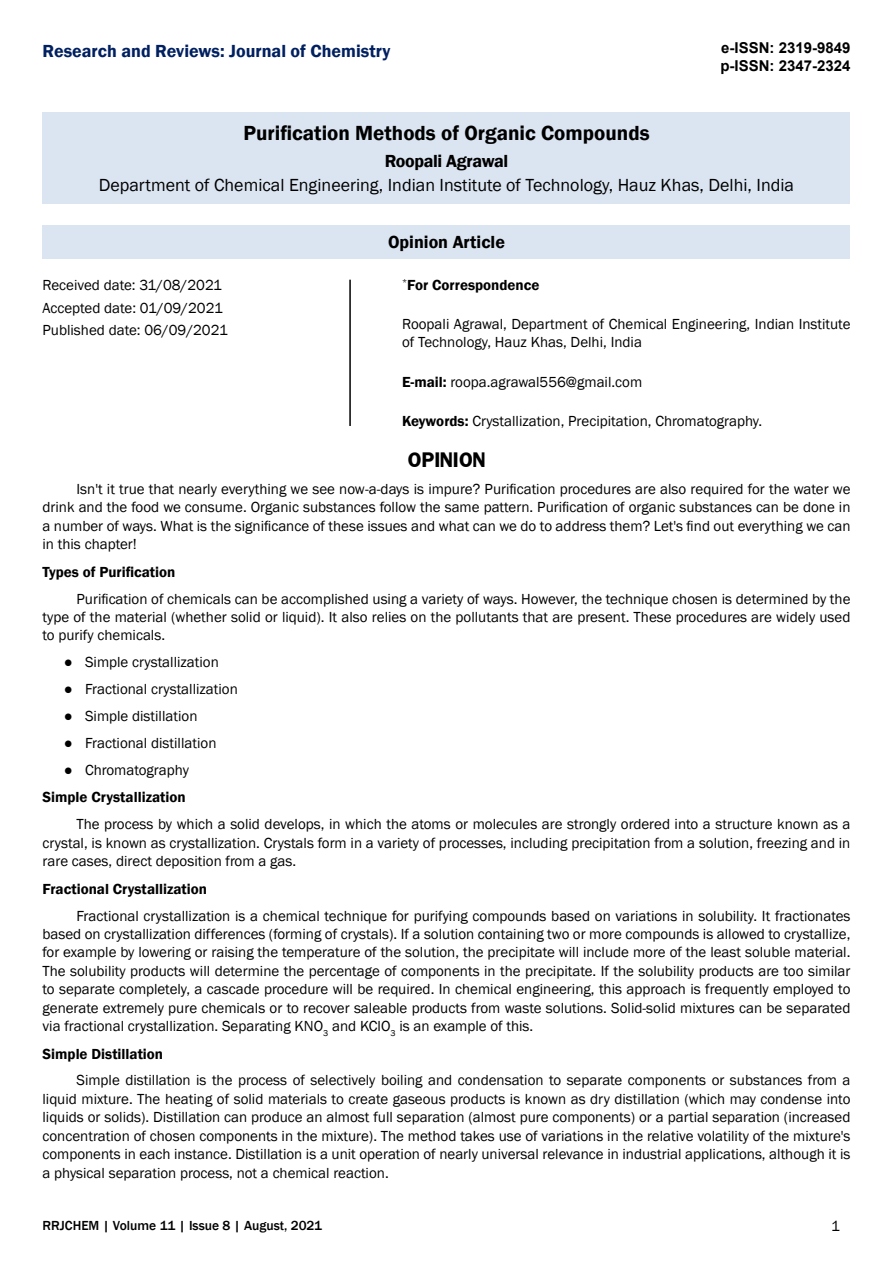
<style>
.page{position:relative;width:893px;height:1263px;background:#fff}
.page>*{position:absolute;margin:0;border:0;box-sizing:border-box;transform-origin:0 0}
.t1{font:600 21px "Franklin Gothic";color:#000}
.t2{font:18px "Franklin Gothic";color:#000}
.t3{font:600 18px "Franklin Gothic";color:#002060}
.t4{font:600 18px "Franklin Gothic";letter-spacing:-.005em;color:#000}
.t5{font:700 18px "Franklin";color:#000}
.t6{font:15px/18.5px "Franklin Gothic";color:#000;text-align:justify}
.t7{font:600 15px/27.3px "Franklin Gothic";color:#000;text-align:right}
.t8{font:700 15px/18px "Arial";color:#000}
.t9{font:500 13.5px "Franklin Gothic";color:#000}
.s1{font-weight:600}
.s2{font-family:"Times New Roman"}
.s3{font-family:"Times New Roman";font-weight:400}
.s4{font-weight:400}
</style>
<div class="page">
<div style="left:43px;top:112px;width:807px;height:92px;background:#dbe5f1"></div>
<div style="left:43px;top:225px;width:807px;height:33px;background:#dbe5f1"></div>
<hr style="left:349px;top:280px;width:2px;height:146px;background:#000">
<p class="t3" style="left:43px;top:40px;width:349px">Research and Reviews: Journal of Chemistry</p>
<p class="t8" style="left:720px;top:39px;width:132px">e-ISSN: 2319-9849 p-ISSN: 2347-2324</p>
<h1 class="t1" style="left:243px;top:120px;width:408px">Purification Methods of Organic Compounds</h1>
<p class="t4" style="left:385px;top:150px;width:125px">Roopali Agrawal</p>
<p class="t2" style="left:99px;top:174px;width:697px">Department of Chemical Engineering, Indian Institute of Technology, Hauz Khas, Delhi, India</p>
<p class="t6" style="left:43px;top:274px;width:187px;line-height:22.5px;text-align:left">Received date: 31/08/2021<br>Accepted date: 01/09/2021<br>Published date: 06/09/2021</p>
<p class="t4" style="left:388px;top:231px;width:118px">Opinion Article</p>
<p class="t7" style="left:402px;top:272px;width:139px"><sup>*</sup>For Correspondence</p>
<p class="t6" style="left:402px;top:316px;width:450px;line-height:18px">Roopali Agrawal, Department of Chemical Engineering, Indian Institute of Technology, Hauz Khas, Delhi, India</p>
<p class="t6" style="left:402px;top:373px;width:242px"><span class="s1">E-mail:</span> roopa.agrawal556@gmail.com</p>
<p class="t6" style="left:402px;top:412px;width:362px"><span class="s1">Keywords:</span> Crystallization, Precipitation, Chromatography.</p>
<p class="t5" style="left:407px;top:447px;width:79px">OPINION</p>
<p class="t6" style="left:43px;top:480px;width:809px;text-indent:34px">Isn't it true that nearly everything we see now-a-days is impure? Purification procedures are also required for the water we drink and the food we consume. Organic substances follow the same pattern. Purification of organic substances can be done in a number of ways. What is the significance of these issues and what can we do to address them? Let's find out everything we can in this chapter!</p>
<p class="t7" style="left:43px;top:558px;width:134px">Types of Purification</p>
<p class="t6" style="left:43px;top:590px;width:809px;text-indent:34px">Purification of chemicals can be accomplished using a variety of ways. However, the technique chosen is determined by the type of the material (whether solid or liquid). It also relies on the pollutants that are present. These procedures are widely used to purify chemicals.</p>
<p class="t6" style="left:64px;top:653px;width:157px"><span class="s2">●</span> Simple crystallization</p>
<p class="t6" style="left:64px;top:680px;width:176px"><span class="s2">●</span> Fractional crystallization</p>
<p class="t6" style="left:64px;top:707px;width:135px"><span class="s2">●</span> Simple distillation</p>
<p class="t6" style="left:64px;top:734px;width:154px"><span class="s2">●</span> Fractional distillation</p>
<p class="t7" style="left:43px;top:757px;width:148px"><span class="s3">●</span> <span class="s4">Chromatography<br></span>Simple Crystallization</p>
<p class="t6" style="left:43px;top:815px;width:809px;text-indent:34px">The process by which a solid develops, in which the atoms or molecules are strongly ordered into a structure known as a crystal, is known as crystallization. Crystals form in a variety of processes, including precipitation from a solution, freezing and in rare cases, direct deposition from a gas.</p>
<p class="t7" style="left:43px;top:875px;width:166px">Fractional Crystallization</p>
<p class="t6" style="left:43px;top:907px;width:809px;text-indent:34px">Fractional crystallization is a chemical technique for purifying compounds based on variations in solubility. It fractionates based on crystallization differences (forming of crystals). If a solution containing two or more compounds is allowed to crystallize, for example by lowering or raising the temperature of the solution, the precipitate will include more of the least soluble material.<br>The solubility products will determine the percentage of components in the precipitate. If the solubility products are too similar to separate completely, a cascade procedure will be required. In chemical engineering, this approach is frequently employed to generate extremely pure chemicals or to recover saleable products from waste solutions. Solid-solid mixtures can be separated via fractional crystallization. Separating KNO<sub>3</sub> and KClO<sub>3</sub> is an example of this.</p>
<p class="t7" style="left:43px;top:1040px;width:122px">Simple Distillation</p>
<p class="t6" style="left:43px;top:1071px;width:809px;text-indent:34px">Simple distillation is the process of selectively boiling and condensation to separate components or substances from a liquid mixture. The heating of solid materials to create gaseous products is known as dry distillation (which may condense into liquids or solids). Distillation can produce an almost full separation (almost pure components) or a partial separation (increased concentration of chosen components in the mixture). The method takes use of variations in the relative volatility of the mixture's components in each instance. Distillation is a unit operation of nearly universal relevance in industrial applications, although it is a physical separation process, not a chemical reaction.</p>
<p class="t9" style="left:43px;top:1217px;width:281px">RRJCHEM | Volume 11 | Issue 8 | August, 2021</p>
<p class="t6" style="left:831px;top:1217px;width:10px">1</p>
</div>
